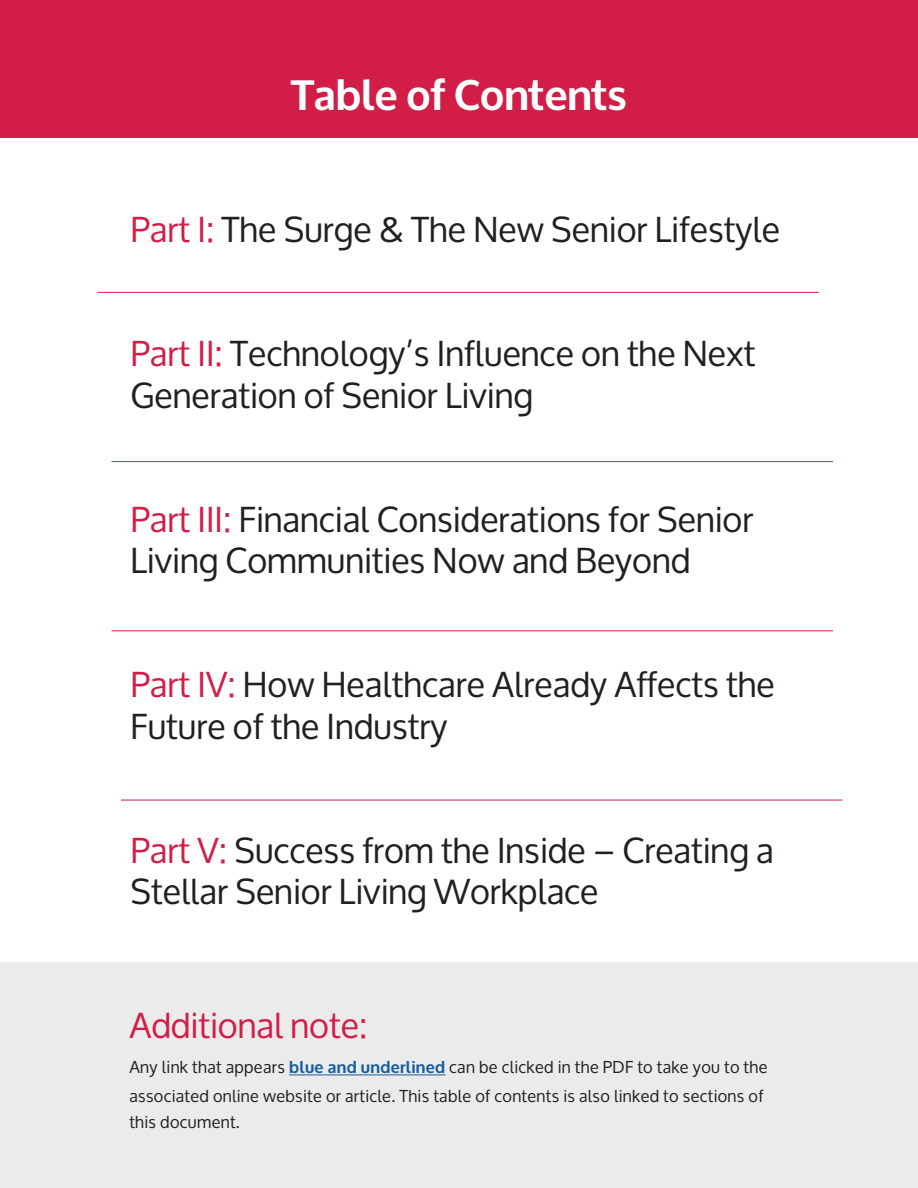
<style>
.page{position:relative;width:918px;height:1188px;background:#fff}
.page>*{position:absolute;margin:0;border:0;box-sizing:border-box;transform-origin:0 0}
.t1{font:700 42px "Oxygen";color:#fff}
.t2{font:34.5px/41.4px "Oxygen";color:#231f20}
.t3{font:34.5px "Oxygen";color:#d21e47}
.t4{font:16.5px/28.8px "Oxygen";letter-spacing:.02em;color:#231f20}
.s1{color:#d21e47}
.s2{font-weight:700;color:#175d9e}
</style>
<div class="page">
<div style="left:0;top:962px;width:918px;height:226px;background:#ebebeb"></div>
<div style="left:0;top:0;width:918px;height:138px;background:#d21e47"></div>
<hr style="left:289px;top:1074px;width:157px;height:1px;background:#175d9e">
<hr style="left:97px;top:292px;width:722px;height:1px;background:#d21e47">
<hr style="left:112px;top:461px;width:721px;height:1px;background:#d21e47">
<hr style="left:112px;top:630px;width:721px;height:1px;background:#d21e47">
<hr style="left:121px;top:800px;width:721px;height:1px;background:#d21e47">
<p class="t1" style="left:292px;top:69px;width:336px">Table of Contents</p>
<p class="t2" style="left:130px;top:209px;width:651px"><span class="s1">Part I:</span> The Surge &amp; The New Senior Lifestyle</p>
<p class="t2" style="left:130px;top:334px;width:626px"><span class="s1">Part II:</span> Technology’s Influence on the Next<br>Generation of Senior Living</p>
<p class="t2" style="left:130px;top:499px;width:624px"><span class="s1">Part III:</span> Financial Considerations for Senior<br>Living Communities Now and Beyond</p>
<p class="t2" style="left:130px;top:665px;width:646px"><span class="s1">Part IV:</span> How Healthcare Already Affects the<br>Future of the Industry</p>
<p class="t2" style="left:130px;top:830px;width:645px"><span class="s1">Part V:</span> Success from the Inside – Creating a<br>Stellar Senior Living Workplace</p>
<p class="t3" style="left:129px;top:1006px;width:239px">Additional note:</p>
<p class="t4" style="left:129px;top:1053px;width:640px">Any link that appears <span class="s2">blue and underlined</span> can be clicked in the PDF to take you to the associated online website or article. This table of contents is also linked to sections of</p>
<p class="t4" style="left:129px;top:1108px;width:112px">this document.</p>
</div>
